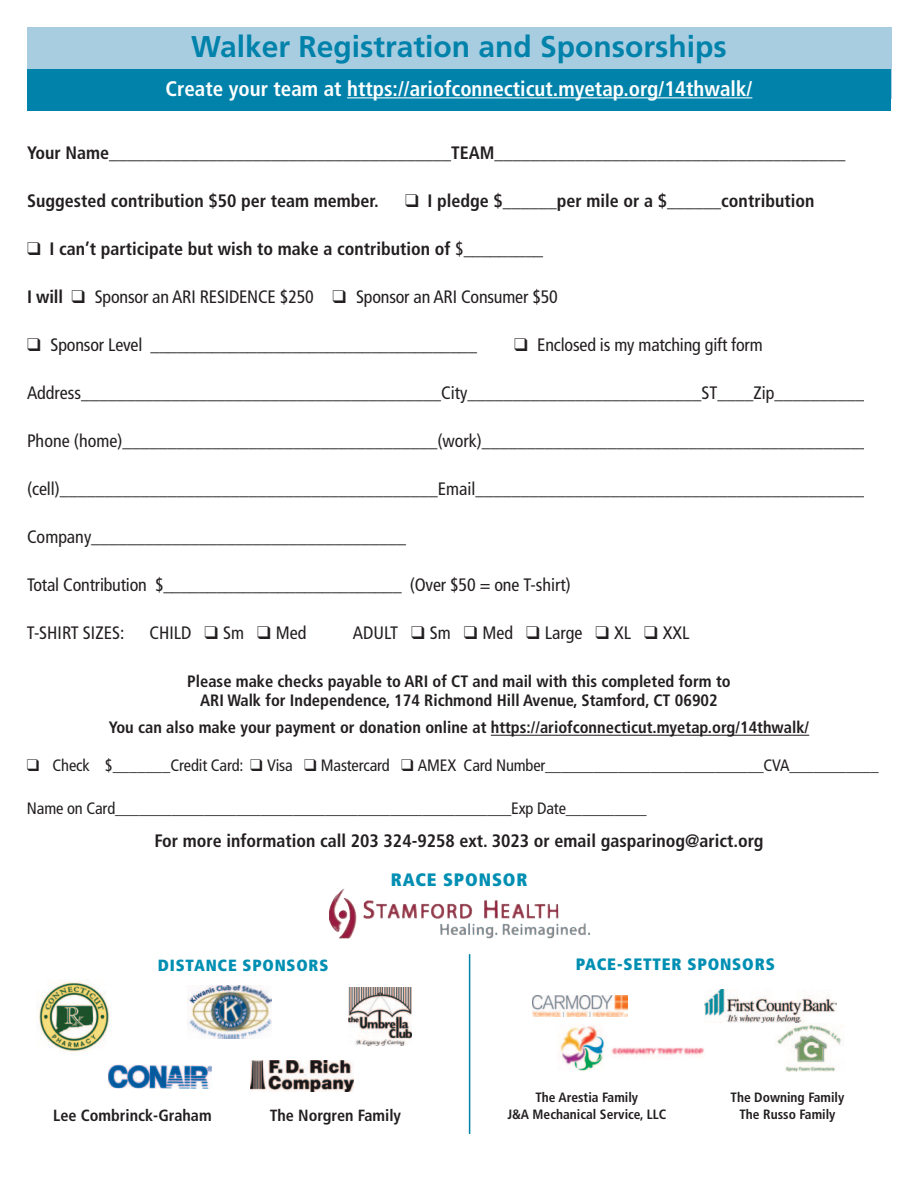
<style>
.page{position:relative;width:918px;height:1188px;background:#fff}
.page>*{position:absolute;margin:0;border:0;box-sizing:border-box;transform-origin:0 0}
.t1{font:700 30px "Frutiger";color:#0082ab}
.t2{font:700 condensed 21px "Frutiger LT Std";color:#fff}
.t3{font:condensed 18px "Frutiger LT Std";letter-spacing:-.01em;color:#231f20}
.t4{font:700 condensed 18px "Frutiger LT Std";color:#231f20}
.t5{font:900 condensed 18px "Frutiger LT Std";letter-spacing:.05em;color:#008fb3}
.t6{font:700 condensed 16.5px/19.5px "Frutiger LT Std";color:#231f20;text-align:center}
.t7{font:condensed 16.5px "Frutiger LT Std";letter-spacing:-.01em;color:#231f20}
.t8{font:900 condensed 16.5px "Frutiger LT Std";letter-spacing:.05em;color:#008fb3}
.t9{font:700 condensed 16.2px "Frutiger LT Std";color:#231f20}
.t10{font:900 condensed 16.2px "Frutiger LT Std";letter-spacing:.05em;color:#008fb3}
.t11{font:700 condensed 13.5px/17.1px "Frutiger LT Std";color:#231f20;text-align:center}
.s1{font-weight:400}
.s2{font-weight:700}
</style>
<div class="page">
<hr style="left:491px;top:735px;width:318px;height:1px;background:#231f20">
<div style="left:27px;top:27px;width:864px;height:72px;background:#a8cde1"></div>
<div style="left:27px;top:70px;width:864px;height:41px;background:#0082ab"></div>
<hr style="left:347px;top:97px;width:405px;height:1px;background:#fff">
<img style="left:39px;top:982px;width:71px;height:70px">
<img style="left:348px;top:987px;width:64px;height:58px">
<img style="left:188px;top:985px;width:83px;height:53px">
<svg style="left:251px;top:1060px;width:95px;height:1px"></svg>
<img style="left:250px;top:1061px;width:104px;height:31px">
<img style="left:108px;top:1065px;width:104px;height:24px">
<img style="left:532px;top:996px;width:95px;height:21px">
<img style="left:704px;top:990px;width:133px;height:33px">
<img style="left:329px;top:888px;width:257px;height:51px">
<img style="left:777px;top:1024px;width:65px;height:48px">
<img style="left:560px;top:1025px;width:144px;height:46px">
<hr style="left:469px;top:954px;width:1px;height:180px;background:#0082ab">
<h1 class="t1" style="left:191px;top:34px;width:537px">Walker Registration and Sponsorships</h1>
<p class="t2" style="left:166px;top:80px;width:588px">Create your team at https://ariofconnecticut.myetap.org/14thwalk/</p>
<p class="t4" style="left:27px;top:146px;width:820px">Your Name______________________________________TEAM_______________________________________</p>
<p class="t4" style="left:27px;top:194px;width:353px">Suggested contribution $50 per team member.</p>
<p class="t4" style="left:405px;top:194px;width:411px">❑ I pledge $______per mile or a $______contribution</p>
<p class="t4" style="left:27px;top:242px;width:518px">❑ I can’t participate but wish to make a contribution of <span class="s1">$_________</span></p>
<p class="t3" style="left:27px;top:290px;width:532px"><span class="s2">I will</span> ❑ Sponsor an ARI RESIDENCE $250 ❑ Sponsor an ARI Consumer $50</p>
<p class="t3" style="left:27px;top:338px;width:452px">❑ Sponsor Level _____________________________________</p>
<p class="t3" style="left:514px;top:338px;width:250px">❑ Enclosed is my matching gift form</p>
<p class="t3" style="left:27px;top:386px;width:839px">Address________________________________________City__________________________ST____Zip__________</p>
<p class="t3" style="left:27px;top:434px;width:843px">Phone (home)___________________________________(work)___________________________________________</p>
<p class="t3" style="left:27px;top:482px;width:846px">(cell)__________________________________________Email____________________________________________</p>
<p class="t3" style="left:27px;top:530px;width:381px">Company___________________________________</p>
<p class="t3" style="left:27px;top:578px;width:545px">Total Contribution $___________________________ (Over $50 = one T-shirt)</p>
<p class="t3" style="left:27px;top:626px;width:99px">T-SHIRT SIZES:</p>
<p class="t3" style="left:150px;top:626px;width:158px">CHILD ❑ Sm ❑ Med</p>
<p class="t3" style="left:353px;top:626px;width:338px">ADULT ❑ Sm ❑ Med ❑ Large ❑ XL ❑ XXL</p>
<p class="t6" style="left:187px;top:673px;width:545px">Please make checks payable to ARI of CT and mail with this completed form to<br>ARI Walk for Independence, 174 Richmond Hill Avenue, Stamford, CT 06902</p>
<p class="t6" style="left:109px;top:719px;width:702px">You can also make your payment or donation online at https://ariofconnecticut.myetap.org/14thwalk/</p>
<p class="t7" style="left:27px;top:758px;width:853px">❑ Check $_______Credit Card: ❑ Visa ❑ Mastercard ❑ AMEX Card Number___________________________CVA___________</p>
<p class="t7" style="left:27px;top:802px;width:621px">Name on Card_________________________________________________Exp Date__________</p>
<p class="t4" style="left:154px;top:834px;width:611px">For more information call 203 324-9258 ext. 3023 or email gasparinog@arict.org</p>
<p class="t10" style="left:158px;top:956px;width:172px">DISTANCE SPONSORS</p>
<p class="t5" style="left:391px;top:869px;width:138px">RACE SPONSOR</p>
<p class="t8" style="left:576px;top:955px;width:201px">PACE-SETTER SPONSORS</p>
<p class="t11" style="left:507px;top:1090px;width:160px">The Arestia Family<br>J&amp;A Mechanical Service, LLC</p>
<p class="t11" style="left:731px;top:1090px;width:115px">The Downing Family</p>
<p class="t9" style="left:53px;top:1109px;width:160px">Lee Combrinck-Graham</p>
<p class="t9" style="left:270px;top:1109px;width:133px">The Norgren Family</p>
<p class="t11" style="left:739px;top:1107px;width:98px">The Russo Family</p>
</div>
